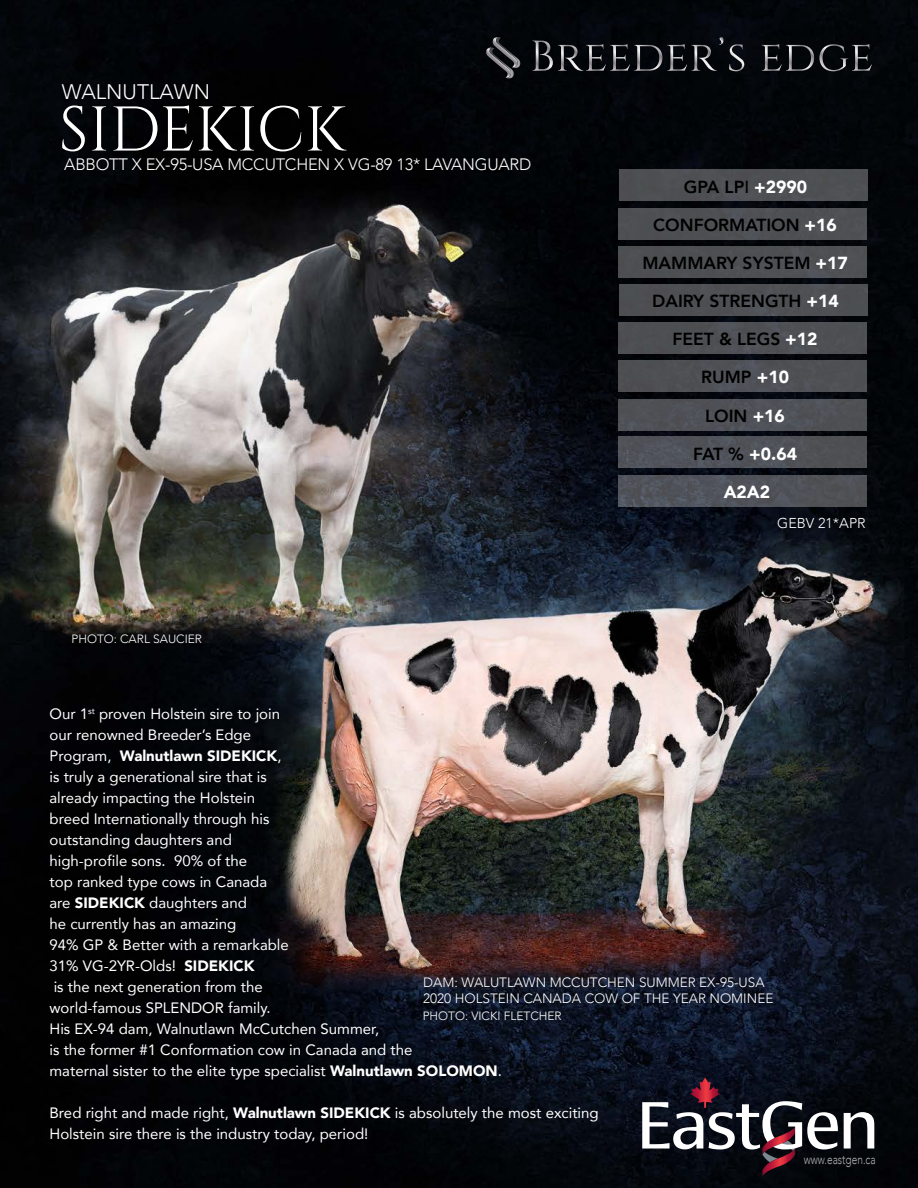
<style>
.page{position:relative;width:918px;height:1188px;background:#fff}
.page>*{position:absolute;margin:0;border:0;box-sizing:border-box;transform-origin:0 0}
.t1{font:63px "Cinzel";color:#fff}
.t2{font:300 21px "Avenir";color:#fff}
.t3{font:800 17.4px/38.1px "Avenir";color:#000;text-align:center}
.t4{font:900 17.4px "Avenir";color:#fff}
.t5{font:300 16.5px "Avenir";letter-spacing:-.015em;color:#fff}
.t6{font:15px/21px "Avenir";color:#fff}
.t7{font:300 14.25px "Avenir";color:#fff}
.t8{font:300 13.5px/16.2px "Avenir";color:#fff}
.t9{font:300 13.5px "Avenir";color:#b3b3b3;scale:.75 1}
.t10{font:300 12px "Avenir";color:#fff}
.s1{font-weight:500}
.s2{font-weight:900;color:#fff}
.s3{font-weight:900}
</style>
<div class="page">
<img style="left:0;top:0;width:918px;height:1188px">
<svg style="left:642px;top:1102px;width:61px;height:47px"></svg>
<svg style="left:844px;top:1112px;width:30px;height:37px"></svg>
<img style="left:690px;top:1077px;width:30px;height:31px">
<img style="left:762px;top:1162px;width:33px;height:14px">
<svg style="left:709px;top:1101px;width:129px;height:61px"></svg>
<div style="left:619px;top:170px;width:249px;height:31px;background:#4d5052"></div>
<div style="left:618px;top:208px;width:249px;height:31px;background:#4d5053"></div>
<div style="left:618px;top:246px;width:249px;height:31px;background:#4d4f53"></div>
<div style="left:619px;top:284px;width:249px;height:32px;background:#4d4f52"></div>
<div style="left:618px;top:322px;width:249px;height:32px;background:#4d5053"></div>
<div style="left:618px;top:360px;width:249px;height:32px;background:#4e5053"></div>
<div style="left:618px;top:399px;width:249px;height:31px;background:#4e5056"></div>
<div style="left:618px;top:437px;width:249px;height:31px;background:#4f5157"></div>
<svg style="left:532px;top:37px;width:212px;height:34px;background:#24262a"></svg>
<svg style="left:762px;top:44px;width:110px;height:27px;background:#272a2d"></svg>
<svg style="left:486px;top:37px;width:32px;height:41px"></svg>
<div style="left:618px;top:475px;width:248px;height:32px;background:#505259"></div>
<p class="t2" style="left:62px;top:79px;width:150px">WALNUTLAWN</p>
<p class="t1" style="left:59px;top:93px;width:289px">SIDEKICK</p>
<p class="t5" style="left:64px;top:154px;width:469px">ABBOTT X EX-95-USA MCCUTCHEN X VG-89 13* LAVANGUARD</p>
<p class="t10" style="left:72px;top:632px;width:132px">PHOTO: CARL SAUCIER</p>
<p class="t3" style="left:642px;top:168px;width:207px">GPA LP<span class="s1">I</span> <span class="s2">+2990<br></span>CONFORMATION <span class="s2">+16<br></span>MAMMARY SYSTEM <span class="s2">+17<br></span>DAIRY STRENGTH <span class="s2">+14<br></span>FEET &amp; LEGS <span class="s2">+12<br></span>RUMP <span class="s2">+10</span></p>
<p class="t3" style="left:693px;top:397px;width:106px">LOIN <span class="s2">+16<br></span>FAT % <span class="s2">+0.64</span></p>
<p class="t4" style="left:724px;top:478px;width:48px">A2A2</p>
<p class="t7" style="left:777px;top:514px;width:90px">GEBV 21*APR</p>
<p class="t6" style="left:50px;top:703px;width:454px">Our 1<sup>st</sup> proven Holstein sire to join<br>our renowned Breeder’s Edge<br>Program, <span class="s3">Walnutlawn SIDEKICK</span>,<br>is truly a generational sire that is<br>already impacting the Holstein<br>breed Internationally through his<br>outstanding daughters and<br>high-profile sons. 90% of the<br>top ranked type cows in Canada<br>are <span class="s3">SIDEKICK</span> daughters and<br>he currently has an amazing<br>94% GP &amp; Better with a remarkable<br>31% VG-2YR-Olds! <span class="s3">SIDEKICK<br></span>is the next generation from the<br>world-famous SPLENDOR family.<br>His EX-94 dam, Walnutlawn McCutchen Summer,<br>is the former #1 Conformation cow in Canada and the<br>maternal sister to the elite type specialist <span class="s3">Walnutlawn SOLOMON</span>.</p>
<p class="t6" style="left:50px;top:1102px;width:551px">Bred right and made right, <span class="s3">Walnutlawn SIDEKICK</span> is absolutely the most exciting<br>Holstein sire there is the industry today, period!</p>
<p class="t8" style="left:423px;top:974px;width:352px">DAM: WALUTLAWN MCCUTCHEN SUMMER EX-95-USA<br>2020 HOLSTEIN CANADA COW OF THE YEAR NOMINEE</p>
<p class="t10" style="left:423px;top:1008px;width:141px">PHOTO: VICKI FLETCHER</p>
<p class="t9" style="left:804px;top:1151px;width:97px">www.eastgen.ca</p>
</div>
